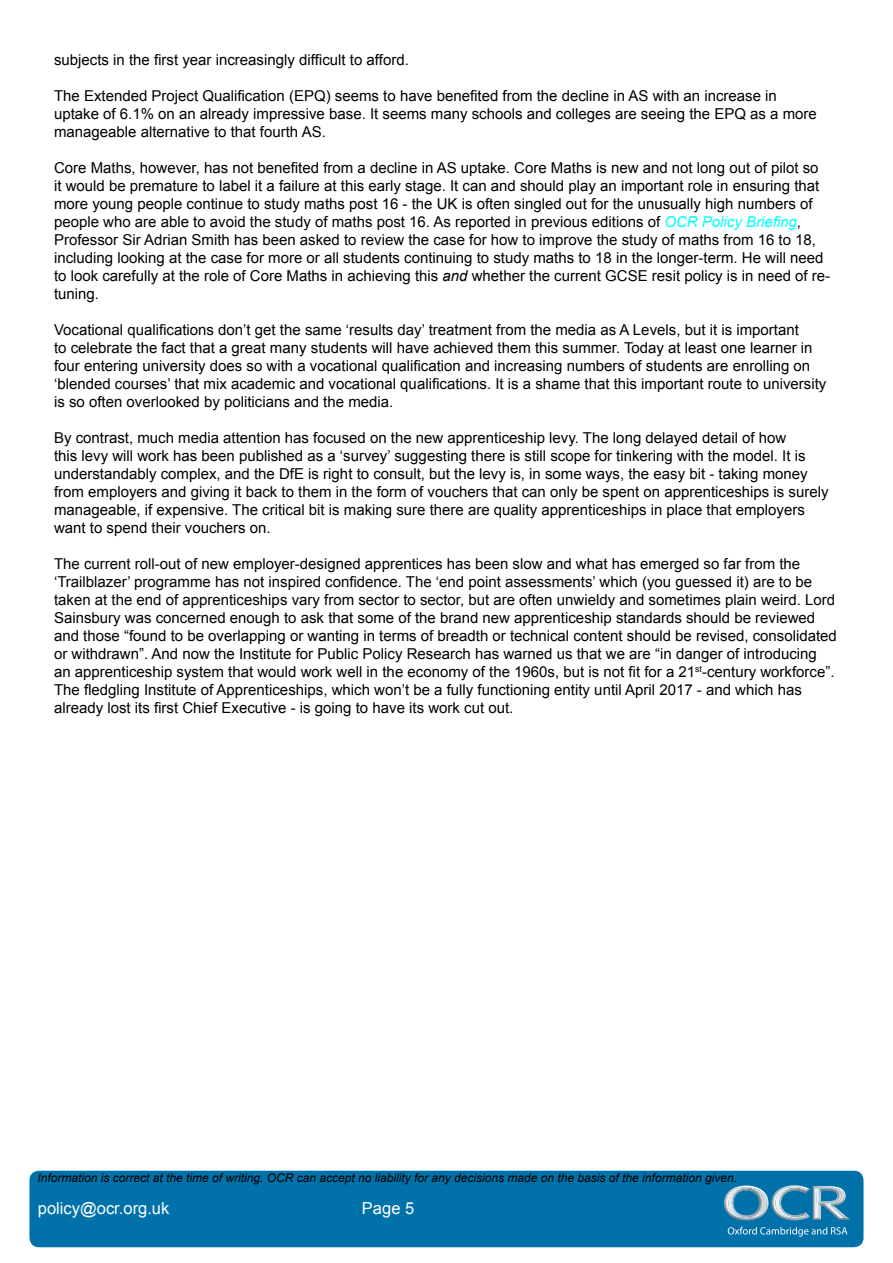
<style>
.page{position:relative;width:893px;height:1263px;background:#fff}
.page>*{position:absolute;margin:0;border:0;box-sizing:border-box;transform-origin:0 0}
.t1{font:16.5px "Arial";color:#fff}
.t2{font:15px/18px "Arial";color:#000}
.t3{font:italic 12px "Arial";color:#000}
.s1{font-style:italic;color:#0ff}
.s2{font-style:italic}
</style>
<div class="page">
<div style="left:29px;top:1171px;width:834px;height:76px;background:#0071a9;border-radius:10px"></div>
<img style="left:840px;top:1216px;width:10px;height:4px">
<img style="left:841px;top:1188px;width:4px;height:16px">
<img style="left:840px;top:1188px;width:1px;height:16px">
<img style="left:840px;top:1211px;width:5px;height:7px">
<svg style="left:724px;top:1185px;width:116px;height:35px"></svg>
<svg style="left:728px;top:1227px;width:119px;height:10px"></svg>
<p class="t2" style="left:54px;top:51px;width:356px">subjects in the first year increasingly difficult to afford.</p>
<p class="t2" style="left:54px;top:87px;width:764px">The Extended Project Qualification (EPQ) seems to have benefited from the decline in AS with an increase in uptake of 6.1% on an already impressive base. It seems many schools and colleges are seeing the EPQ as a more manageable alternative to that fourth AS.</p>
<p class="t2" style="left:54px;top:159px;width:778px">Core Maths, however, has not benefited from a decline in AS uptake. Core Maths is new and not long out of pilot so<br>it would be premature to label it a failure at this early stage. It can and should play an important role in ensuring that more young people continue to study maths post 16 - the UK is often singled out for the unusually high numbers of people who are able to avoid the study of maths post 16. As reported in previous editions of <span class="s1">OCR Policy Briefing</span>, Professor Sir Adrian Smith has been asked to review the case for how to improve the study of maths from 16 to 18, including looking at the case for more or all students continuing to study maths to 18 in the longer-term. He will need to look carefully at the role of Core Maths in achieving this <span class="s2">and</span> whether the current GCSE resit policy is in need of re&shy;tuning.</p>
<p class="t2" style="left:54px;top:321px;width:774px">Vocational qualifications don’t get the same ‘results day’ treatment from the media as A Levels, but it is important<br>to celebrate the fact that a great many students will have achieved them this summer. Today at least one learner in four entering university does so with a vocational qualification and increasing numbers of students are enrolling on ‘blended courses’ that mix academic and vocational qualifications. It is a shame that this important route to university is so often overlooked by politicians and the media.</p>
<p class="t2" style="left:54px;top:429px;width:776px">By contrast, much media attention has focused on the new apprenticeship levy. The long delayed detail of how<br>this levy will work has been published as a ‘survey’ suggesting there is still scope for tinkering with the model. It is understandably complex, and the DfE is right to consult, but the levy is, in some ways, the easy bit - taking money from employers and giving it back to them in the form of vouchers that can only be spent on apprenticeships is surely manageable, if expensive. The critical bit is making sure there are quality apprenticeships in place that employers want to spend their vouchers on.</p>
<p class="t2" style="left:54px;top:555px;width:784px">The current roll-out of new employer-designed apprentices has been slow and what has emerged so far from the ‘Trailblazer’ programme has not inspired confidence. The ‘end point assessments’ which (you guessed it) are to be taken at the end of apprenticeships vary from sector to sector, but are often unwieldy and sometimes plain weird. Lord Sainsbury was concerned enough to ask that some of the brand new apprenticeship standards should be reviewed and those “found to be overlapping or wanting in terms of breadth or technical content should be revised, consolidated or withdrawn”. And now the Institute for Public Policy Research has warned us that we are “in danger of introducing an apprenticeship system that would work well in the economy of the 1960s, but is not fit for a 21<sup>st</sup>-century workforce”.<br>The fledgling Institute of Apprenticeships, which won’t be a fully functioning entity until April 2017 - and which has already lost its first Chief Executive - is going to have its work cut out.</p>
<p class="t3" style="left:37px;top:1170px;width:701px">Information is correct at the time of writing. OCR can accept no liability for any decisions made on the basis of the information given.</p>
<p class="t1" style="left:38px;top:1197px;width:133px">policy@ocr.org.uk</p>
<p class="t1" style="left:362px;top:1197px;width:54px">Page 5</p>
</div>
